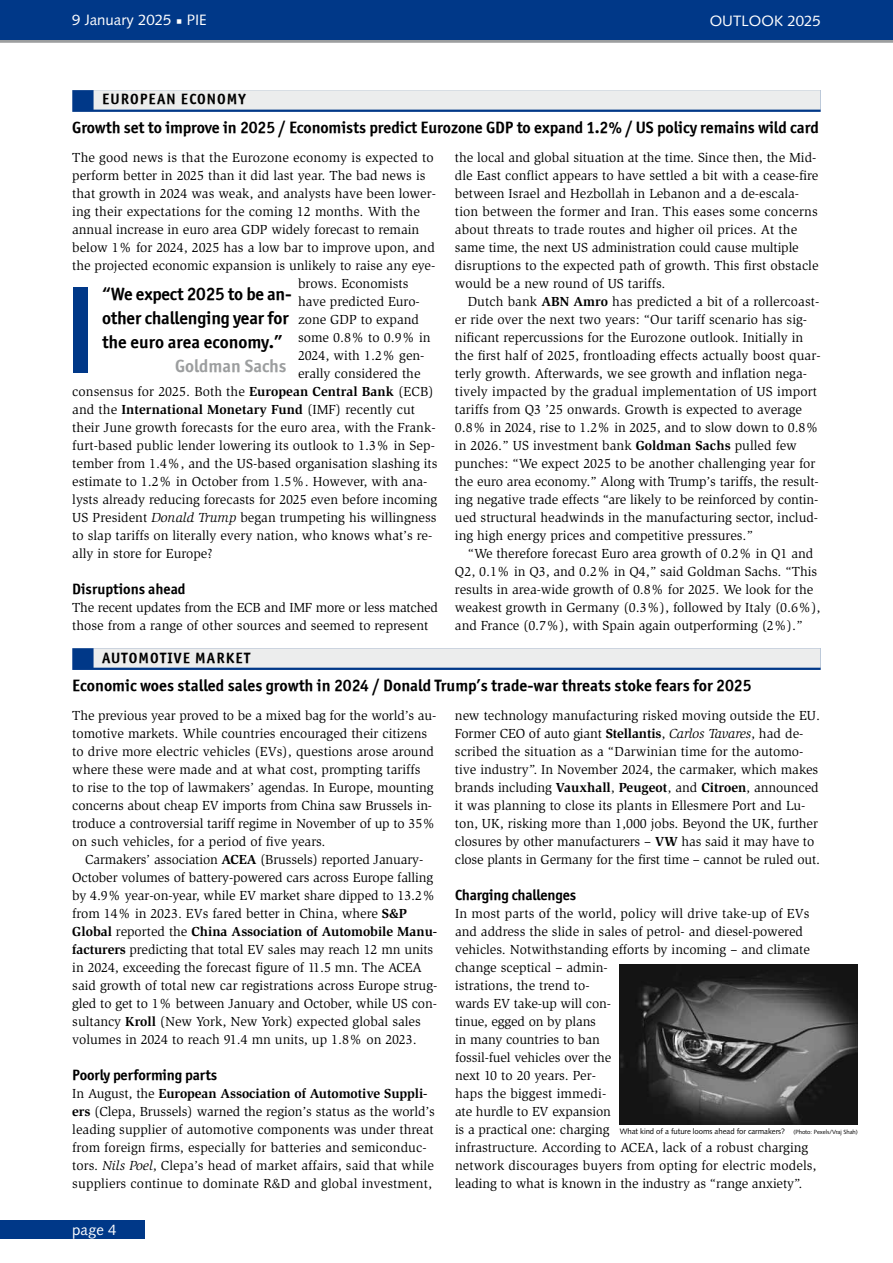
<style>
.page{position:relative;width:893px;height:1263px;background:#fff}
.page>*{position:absolute;margin:0;border:0;box-sizing:border-box;transform-origin:0 0}
.t1{font:18px/24px "Officina Sans ITCTT Bold";letter-spacing:-.01em;color:#000}
.t2{font:18px "Officina Sans ITCTT Bold";color:#9c9e9f}
.t3{font:16.5px "Officina Sans ITCTT Bold";letter-spacing:-.005em;color:#000}
.t4{font:15px "Officina Sans ITCTT Bold";color:#000}
.t5{font:15px "Syntax LT Std";color:#fff}
.t6{font:15px "Officina Sans ITCTT Bold";letter-spacing:.075em;color:#000}
.t7{font:13.5px/18px "Slimbach Std";color:#000}
.t8{font:700 13.5px "Slimbach Std";letter-spacing:.005em;color:#000}
.t9{font:7.8px "Syntax LT Std";letter-spacing:-.01em;color:#000}
.s1{font-weight:700}
.s2{font-weight:400}
.s3{font-style:italic}
.s4{font-size:6px}
</style>
<div class="page">
<svg style="left:0;top:39px;width:893px;height:4px;background:#7a899e"></svg>
<div style="left:0;top:0;width:893px;height:39px;background:#003888"></div>
<div style="left:0;top:1220px;width:145px;height:19px;background:#003888"></div>
<div style="left:72px;top:90px;width:749px;height:22px;background:#003888"></div>
<div style="left:94px;top:90px;width:727px;height:20px;background:#eceded"></div>
<div style="left:72px;top:648px;width:749px;height:22px;background:#003888"></div>
<div style="left:94px;top:648px;width:727px;height:20px;background:#eceded"></div>
<div style="left:73px;top:287px;width:15px;height:85px;background:#003888"></div>
<img style="left:620px;top:964px;width:238px;height:160px">
<p class="t5" style="left:72px;top:11px;width:136px">9 January 2025 ▪ PIE</p>
<p class="t5" style="left:710px;top:12px;width:112px">OUTLOOK 2025</p>
<p class="t6" style="left:102px;top:90px;width:145px">EUROPEAN ECONOMY</p>
<p class="t3" style="left:72px;top:117px;width:748px">Growth set to improve in 2025 / Economists predict Eurozone GDP to expand 1.2% / US policy remains wild card</p>
<p class="t7" style="left:72px;top:149px;width:363px">The good news is that the Eurozone economy is expected to</p>
<p class="t7" style="left:72px;top:167px;width:355px">perform better in 2025 than it did last year. The bad news is</p>
<p class="t7" style="left:72px;top:185px;width:365px">that growth in 2024 was weak, and analysts have been lower-</p>
<p class="t7" style="left:72px;top:203px;width:349px">ing their expectations for the coming 12 months. With the</p>
<p class="t7" style="left:72px;top:221px;width:348px">annual increase in euro area GDP widely forecast to remain</p>
<p class="t7" style="left:72px;top:239px;width:364px">below 1% for 2024, 2025 has a low bar to improve upon, and</p>
<p class="t7" style="left:72px;top:257px;width:365px">the projected economic expansion is unlikely to raise any eye-</p>
<p class="t7" style="left:298px;top:275px;width:112px">brows. Economists</p>
<p class="t7" style="left:298px;top:293px;width:123px">have predicted Euro-</p>
<p class="t7" style="left:298px;top:311px;width:122px">zone GDP to expand</p>
<p class="t7" style="left:298px;top:329px;width:134px">some 0.8% to 0.9% in</p>
<p class="t7" style="left:298px;top:347px;width:128px">2024, with 1.2% gen-</p>
<p class="t7" style="left:298px;top:365px;width:124px">erally considered the</p>
<p class="t7" style="left:72px;top:383px;width:363px">consensus for 2025. Both the <span class="s1">European Central Bank</span> (ECB)</p>
<p class="t8" style="left:72px;top:401px;width:344px"><span class="s2">and the</span> International Monetary Fund <span class="s2">(IMF) recently cut</span></p>
<p class="t7" style="left:72px;top:419px;width:365px">their June growth forecasts for the euro area, with the Frank-</p>
<p class="t7" style="left:72px;top:437px;width:364px">furt-based public lender lowering its outlook to 1.3% in Sep-</p>
<p class="t7" style="left:72px;top:454px;width:367px">tember from 1.4%, and the US-based organisation slashing its</p>
<p class="t7" style="left:72px;top:472px;width:357px">estimate to 1.2% in October from 1.5%. However, with ana-</p>
<p class="t7" style="left:72px;top:490px;width:366px">lysts already reducing forecasts for 2025 even before incoming</p>
<p class="t7" style="left:72px;top:508px;width:366px">US President <span class="s3">Donald Trump</span> began trumpeting his willingness</p>
<p class="t7" style="left:72px;top:526px;width:361px">to slap tariffs on literally every nation, who knows what’s re-</p>
<p class="t7" style="left:72px;top:544px;width:142px">ally in store for Europe?</p>
<p class="t4" style="left:72px;top:580px;width:115px">Disruptions ahead</p>
<p class="t7" style="left:72px;top:599px;width:367px">The recent updates from the ECB and IMF more or less matched those from a range of other sources and seemed to represent</p>
<h1 class="t1" style="left:102px;top:282px;width:191px">“We expect 2025 to be an&shy;other challenging year for the euro area economy.”</h1>
<h1 class="t2" style="left:175px;top:355px;width:113px">Goldman Sachs</h1>
<p class="t7" style="left:455px;top:149px;width:365px">the local and global situation at the time. Since then, the Mid&shy;dle East conflict appears to have settled a bit with a cease-fire between Israel and Hezbollah in Lebanon and a de-escala&shy;tion between the former and Iran. This eases some concerns about threats to trade routes and higher oil prices. At the same time, the next US administration could cause multiple disruptions to the expected path of growth. This first obstacle would be a new round of US tariffs.</p>
<p class="t7" style="left:455px;top:293px;width:367px;text-indent:13px">Dutch bank <span class="s1">ABN Amro</span> has predicted a bit of a rollercoast&shy;er ride over the next two years: “Our tariff scenario has sig&shy;nificant repercussions for the Eurozone outlook. Initially in the first half of 2025, frontloading effects actually boost quar&shy;terly growth. Afterwards, we see growth and inflation nega&shy;tively impacted by the gradual implementation of US import tariffs from Q3 ’25 onwards. Growth is expected to average 0.8% in 2024, rise to 1.2% in 2025, and to slow down to 0.8% in 2026.” US investment bank <span class="s1">Goldman Sachs</span> pulled few punches: “We expect 2025 to be another challenging year for the euro area economy.” Along with Trump’s tariffs, the result&shy;ing negative trade effects “are likely to be reinforced by contin&shy;ued structural headwinds in the manufacturing sector, includ&shy;ing high energy prices and competitive pressures.”</p>
<p class="t7" style="left:455px;top:544px;width:367px;text-indent:13px">“We therefore forecast Euro area growth of 0.2% in Q1 and Q2, 0.1% in Q3, and 0.2% in Q4,” said Goldman Sachs. “This results in area-wide growth of 0.8% for 2025. We look for the weakest growth in Germany (0.3%), followed by Italy (0.6%), and France (0.7%), with Spain again outperforming (2%).”</p>
<p class="t6" style="left:102px;top:648px;width:150px">AUTOMOTIVE MARKET</p>
<p class="t3" style="left:72px;top:675px;width:681px">Economic woes stalled sales growth in 2024 / Donald Trump’s trade-war threats stoke fears for 2025</p>
<p class="t7" style="left:72px;top:706px;width:366px">The previous year proved to be a mixed bag for the world’s au&shy;tomotive markets. While countries encouraged their citizens to drive more electric vehicles (EVs), questions arose around where these were made and at what cost, prompting tariffs<br>to rise to the top of lawmakers’ agendas. In Europe, mounting concerns about cheap EV imports from China saw Brussels in&shy;troduce a controversial tariff regime in November of up to 35% on such vehicles, for a period of five years.</p>
<p class="t7" style="left:72px;top:850px;width:367px;text-indent:13px">Carmakers’ association <span class="s1">ACEA</span> (Brussels) reported January-October volumes of battery-powered cars across Europe falling by 4.9% year-on-year, while EV market share dipped to 13.2% from 14% in 2023. EVs fared better in China, where <span class="s1">S&amp;P Global</span> reported the <span class="s1">China Association of Automobile Manu&shy;facturers</span> predicting that total EV sales may reach 12 mn units in 2024, exceeding the forecast figure of 11.5 mn. The ACEA said growth of total new car registrations across Europe strug&shy;gled to get to 1% between January and October, while US con&shy;sultancy <span class="s1">Kroll</span> (New York, New York) expected global sales volumes in 2024 to reach 91.4 mn units, up 1.8% on 2023.</p>
<p class="t4" style="left:72px;top:1066px;width:146px">Poorly performing parts</p>
<p class="t7" style="left:72px;top:1085px;width:364px">In August, the <span class="s1">European Association of Automotive Suppli&shy;ers</span> (Clepa, Brussels) warned the region’s status as the world’s leading supplier of automotive components was under threat from foreign firms, especially for batteries and semiconduc&shy;tors. <span class="s3">Nils Poel</span>, Clepa’s head of market affairs, said that while suppliers continue to dominate R&amp;D and global investment,</p>
<p class="t5" style="left:72px;top:1220px;width:46px">page 4</p>
<p class="t7" style="left:455px;top:707px;width:367px">new technology manufacturing risked moving outside the EU.<br>Former CEO of auto giant <span class="s1">Stellantis</span>, <span class="s3">Carlos Tavares</span>, had de&shy;scribed the situation as a “Darwinian time for the automo&shy;tive industry”. In November 2024, the carmaker, which makes brands including <span class="s1">Vauxhall</span>, <span class="s1">Peugeot</span>, and <span class="s1">Citroen</span>, announced it was planning to close its plants in Ellesmere Port and Lu&shy;ton, UK, risking more than 1,000 jobs. Beyond the UK, further closures by other manufacturers – <span class="s1">VW</span> has said it may have to close plants in Germany for the first time – cannot be ruled out.</p>
<p class="t4" style="left:455px;top:886px;width:123px">Charging challenges</p>
<p class="t7" style="left:455px;top:905px;width:363px">In most parts of the world, policy will drive take-up of EVs and address the slide in sales of petrol- and diesel-powered vehicles. Notwithstanding efforts by incoming – and climate change sceptical – admin-<br>istrations, the trend to-<br>wards EV take-up will con-<br>tinue, egged on by plans<br>in many countries to ban<br>fossil-fuel vehicles over the<br>next 10 to 20 years. Per-<br>haps the biggest immedi-<br>ate hurdle to EV expansion<br>is a practical one: charging<br>infrastructure. According to ACEA, lack of a robust charging network discourages buyers from opting for electric models, leading to what is known in the industry as “range anxiety”.</p>
<p class="t9" style="left:620px;top:1127px;width:240px">What kind of a future looms ahead for carmakers? <span class="s4">(Photo: Pexels/Vraj Shah)</span></p>
</div>
